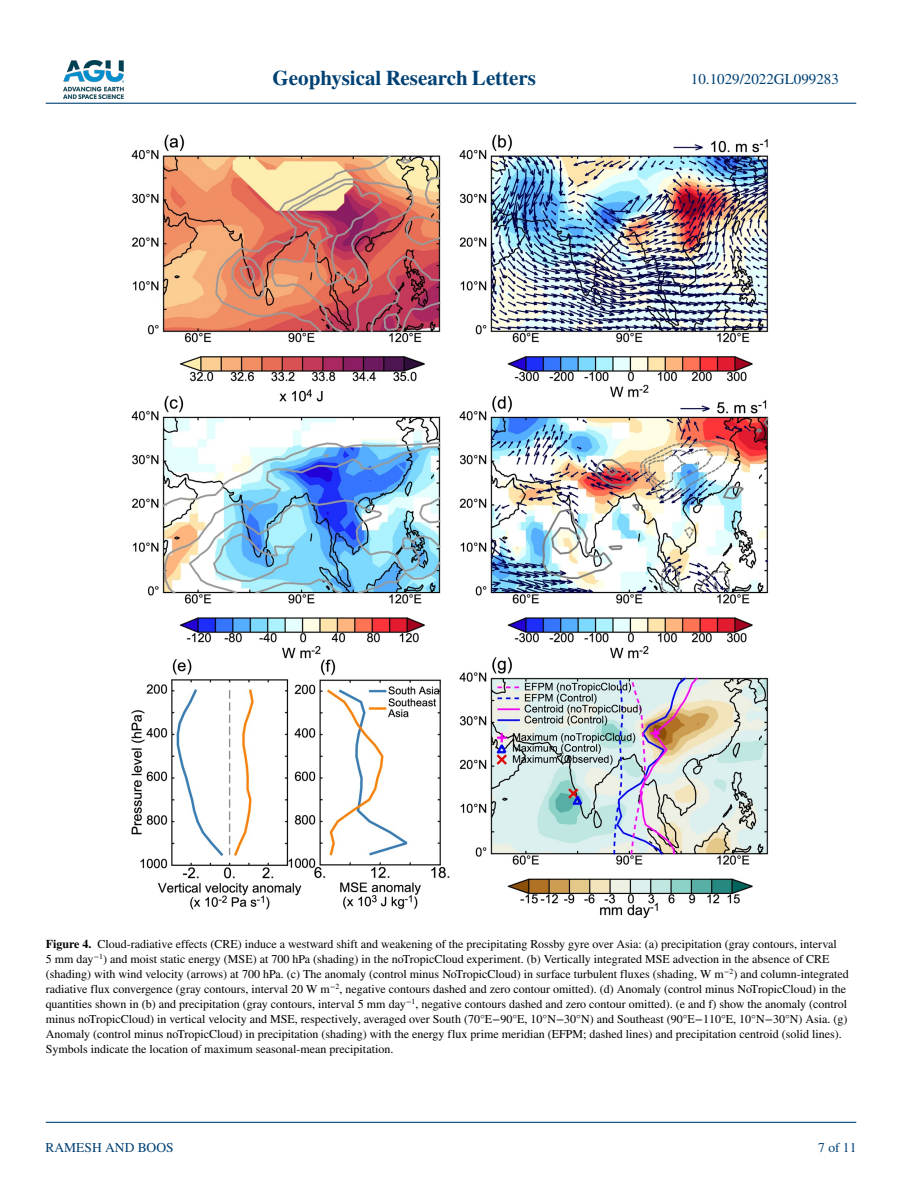
<style>
.page{position:relative;width:902px;height:1183px;background:#fff}
.page>*{position:absolute;margin:0;border:0;box-sizing:border-box;transform-origin:0 0}
.t1{font:700 21px "STIX";color:#004174}
.t2{font:15px "STIX";color:#004174}
.t3{font:13.5px "STIX";color:#004174}
.t4{font:12px/15px "STIX";color:#000}
.s1{font-weight:700}
</style>
<div class="page">
<img style="left:63px;top:60px;width:60px;height:39px">
<hr style="left:46px;top:103px;width:810px;height:1px;background:#004174">
<hr style="left:46px;top:1121px;width:810px;height:1px;background:#004174">
<img style="left:131px;top:134px;width:638px;height:785px">
<h1 class="t1" style="left:272px;top:66px;width:265px">Geophysical Research Letters</h1>
<p class="t2" style="left:691px;top:69px;width:149px">10.1029/2022GL099283</p>
<p class="t4" style="left:46px;top:936px;width:804px"><span class="s1">Figure 4.</span> Cloud-radiative effects (CRE) induce a westward shift and weakening of the precipitating Rossby gyre over Asia: (a) precipitation (gray contours, interval<br>5 mm day<sup>−1</sup>) and moist static energy (MSE) at 700 hPa (shading) in the noTropicCloud experiment. (b) Vertically integrated MSE advection in the absence of CRE (shading) with wind velocity (arrows) at 700 hPa. (c) The anomaly (control minus NoTropicCloud) in surface turbulent fluxes (shading, W m<sup>−2</sup>) and column-integrated radiative flux convergence (gray contours, interval 20 W m<sup>−2</sup>, negative contours dashed and zero contour omitted). (d) Anomaly (control minus NoTropicCloud) in the quantities shown in (b) and precipitation (gray contours, interval 5 mm day<sup>−1</sup>, negative contours dashed and zero contour omitted). (e and f) show the anomaly (control minus noTropicCloud) in vertical velocity and MSE, respectively, averaged over South (70°E−90°E, 10°N−30°N) and Southeast (90°E−110°E, 10°N−30°N) Asia. (g)<br>Anomaly (control minus noTropicCloud) in precipitation (shading) with the energy flux prime meridian (EFPM; dashed lines) and precipitation centroid (solid lines).<br>Symbols indicate the location of maximum seasonal-mean precipitation.</p>
<p class="t3" style="left:45px;top:1138px;width:130px">RAMESH AND BOOS</p>
<p class="t3" style="left:818px;top:1138px;width:40px">7 of 11</p>
</div>
